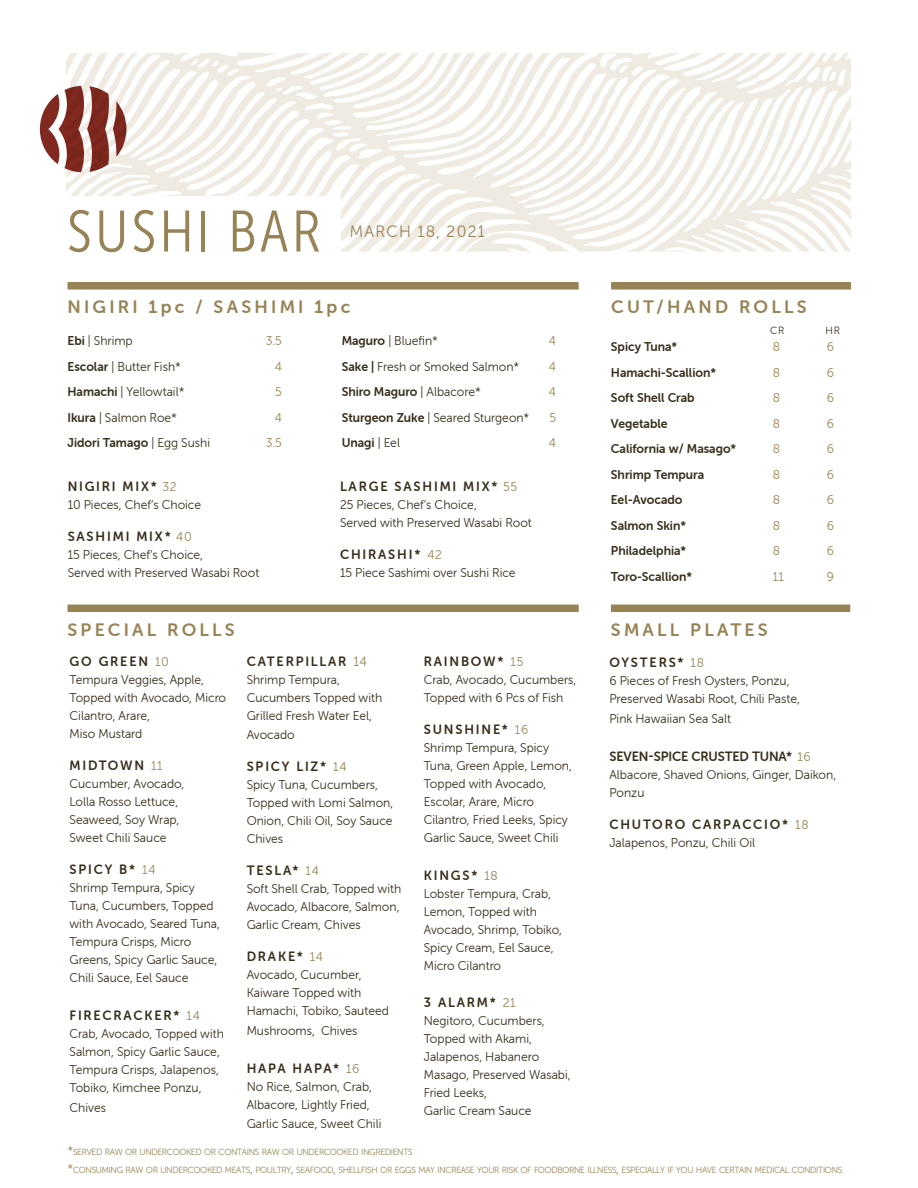
<style>
.page{position:relative;width:918px;height:1188px;background:#fff}
.page>*{position:absolute;margin:0;border:0;box-sizing:border-box;transform-origin:0 0}
.Large_Header{font:58.35px "Museo Sans Cond 300";letter-spacing:.06em;color:#978355}
.t1{font:18px "Museo Sans Rounded 700";letter-spacing:.18em;color:#978355}
.t2{font:16.5px "Museo Sans Rounded 300";letter-spacing:.08em;color:#978355;scale:.96 1}
.t3{font:13.5px "Museo Sans Rounded 700";letter-spacing:.14em;color:#392e1c;scale:.96 1}
.t4{font:13.5px "Museo Sans Rounded 700";letter-spacing:-.01em;color:#392e1c;scale:.96 1}
.t5{font:12.75px/18px "Museo Sans Rounded 300";color:#392e1c;scale:.96 1}
.t6{font:12.75px "Museo Sans Rounded 700";color:#382f1c;scale:.96 1}
.t7{font:12.75px "Museo Sans Rounded 300";color:#382f1c;scale:.96 1}
.t8{font:12.75px "Museo Sans Rounded 300";color:#978355;scale:.96 1}
.t9{font:10.5px "Museo Sans Rounded 300";color:#382f1c;scale:.96 1}
.Body___Description{font:8.85px "Museo Sans Rounded 300";letter-spacing:-.035em;color:#978355;scale:.96 1}
.s1{font-family:"Museo Sans Rounded 700"}
.s2{font-family:"Museo Sans Rounded 300"}
.s3{font-family:"Museo Sans Rounded 300";font-size:12.75px;color:#978355}
.s4{font-family:"Museo Sans Rounded 300";color:#978355}
.s5{font-size:12.75px}
</style>
<div class="page">
<svg style="left:66px;top:53px;width:785px;height:199px"></svg>
<div style="left:68px;top:605px;width:511px;height:7px;background:#978355"></div>
<div style="left:611px;top:605px;width:239px;height:7px;background:#978355"></div>
<div style="left:54px;top:197px;width:287px;height:73px;background:#fff"></div>
<svg style="left:40px;top:53px;width:98px;height:119px"></svg>
<div style="left:68px;top:282px;width:511px;height:8px;background:#978355"></div>
<div style="left:611px;top:282px;width:240px;height:8px;background:#978355"></div>
<p class="Large_Header" style="left:67px;top:200px;width:255px">SUSHI BAR</p>
<p class="t2" style="left:350px;top:223px;width:142px">MARCH 18, 2021</p>
<h2 class="t1" style="left:68px;top:297px;width:284px">NIGIRI 1pc / SASHIMI 1pc</h2>
<h2 class="t1" style="left:611px;top:297px;width:197px">CUT/HAND ROLLS</h2>
<p class="t7" style="left:68px;top:334px;width:69px"><span class="s1">Ebi</span> | Shrimp</p>
<p class="t8" style="left:266px;top:334px;width:18px">3.5</p>
<p class="t7" style="left:68px;top:360px;width:120px"><span class="s1">Escolar</span> | Butter Fish*</p>
<p class="t8" style="left:275px;top:360px;width:9px">4</p>
<p class="t7" style="left:68px;top:385px;width:123px"><span class="s1">Hamachi</span> | Yellowtail*</p>
<p class="t8" style="left:275px;top:385px;width:9px">5</p>
<p class="t7" style="left:68px;top:411px;width:116px"><span class="s1">Ikura</span> | Salmon Roe*</p>
<p class="t8" style="left:275px;top:411px;width:9px">4</p>
<p class="t6" style="left:68px;top:436px;width:150px">Jidori Tamago <span class="s2">| Egg Sushi</span></p>
<p class="t8" style="left:266px;top:436px;width:18px">3.5</p>
<p class="t3" style="left:68px;top:479px;width:115px">NIGIRI MIX* <span class="s3">32</span></p>
<p class="t5" style="left:68px;top:496px;width:141px">10 Pieces, Chef’s Choice</p>
<p class="t3" style="left:68px;top:529px;width:131px">SASHIMI MIX* <span class="s3">40</span></p>
<p class="t5" style="left:68px;top:546px;width:201px">15 Pieces, Chef’s Choice,<br>Served with Preserved Wasabi Root</p>
<p class="t7" style="left:342px;top:334px;width:102px"><span class="s1">Maguro</span> | Bluefin*</p>
<p class="t8" style="left:549px;top:334px;width:9px">4</p>
<p class="t7" style="left:342px;top:360px;width:187px"><span class="s1">Sake |</span> Fresh or Smoked Salmon*</p>
<p class="t8" style="left:549px;top:360px;width:9px">4</p>
<p class="t6" style="left:342px;top:385px;width:147px">Shiro Maguro <span class="s2">| Albacore*</span></p>
<p class="t8" style="left:549px;top:385px;width:9px">4</p>
<p class="t7" style="left:342px;top:411px;width:197px"><span class="s1">Sturgeon Zuke</span> | Seared Sturgeon*</p>
<p class="t8" style="left:549px;top:411px;width:9px">5</p>
<p class="t6" style="left:342px;top:436px;width:62px">Unagi <span class="s2">| Eel</span></p>
<p class="t8" style="left:549px;top:436px;width:9px">4</p>
<p class="t3" style="left:340px;top:479px;width:186px">LARGE SASHIMI MIX* <span class="s3">55</span></p>
<p class="t5" style="left:340px;top:496px;width:201px">25 Pieces, Chef’s Choice,<br>Served with Preserved Wasabi Root</p>
<p class="t3" style="left:340px;top:547px;width:108px">CHIRASHI* <span class="s3">42</span></p>
<p class="t5" style="left:340px;top:564px;width:184px">15 Piece Sashimi over Sushi Rice</p>
<p class="t9" style="left:770px;top:325px;width:16px">CR</p>
<p class="t9" style="left:825px;top:325px;width:17px">HR</p>
<p class="t6" style="left:611px;top:340px;width:71px">Spicy Tuna*</p>
<p class="t8" style="left:773px;top:340px;width:9px">8</p>
<p class="t8" style="left:827px;top:340px;width:9px">6</p>
<p class="t6" style="left:611px;top:365px;width:111px">Hamachi-Scallion*</p>
<p class="t8" style="left:773px;top:366px;width:9px">8</p>
<p class="t8" style="left:827px;top:366px;width:9px">6</p>
<p class="t6" style="left:611px;top:391px;width:89px">Soft Shell Crab</p>
<p class="t8" style="left:773px;top:391px;width:9px">8</p>
<p class="t8" style="left:827px;top:391px;width:9px">6</p>
<p class="t6" style="left:611px;top:416px;width:61px">Vegetable</p>
<p class="t8" style="left:773px;top:417px;width:9px">8</p>
<p class="t8" style="left:827px;top:417px;width:9px">6</p>
<p class="t6" style="left:611px;top:442px;width:132px">California w/ Masago*</p>
<p class="t8" style="left:773px;top:442px;width:9px">8</p>
<p class="t8" style="left:827px;top:442px;width:9px">6</p>
<p class="t6" style="left:611px;top:467px;width:99px">Shrimp Tempura</p>
<p class="t8" style="left:773px;top:468px;width:9px">8</p>
<p class="t8" style="left:827px;top:468px;width:9px">6</p>
<p class="t6" style="left:611px;top:493px;width:76px">Eel-Avocado</p>
<p class="t8" style="left:773px;top:493px;width:9px">8</p>
<p class="t8" style="left:827px;top:493px;width:9px">6</p>
<p class="t6" style="left:611px;top:518px;width:80px">Salmon Skin*</p>
<p class="t8" style="left:773px;top:519px;width:9px">8</p>
<p class="t8" style="left:827px;top:519px;width:9px">6</p>
<p class="t6" style="left:611px;top:544px;width:80px">Philadelphia*</p>
<p class="t8" style="left:773px;top:544px;width:9px">8</p>
<p class="t8" style="left:827px;top:544px;width:9px">6</p>
<p class="t6" style="left:611px;top:569px;width:86px">Toro-Scallion*</p>
<p class="t8" style="left:773px;top:570px;width:13px">11</p>
<p class="t8" style="left:827px;top:570px;width:9px">9</p>
<h2 class="t1" style="left:68px;top:620px;width:169px">SPECIAL ROLLS</h2>
<h2 class="t1" style="left:611px;top:620px;width:158px">SMALL PLATES</h2>
<p class="t3" style="left:70px;top:653px;width:105px">GO GREEN <span class="s3">10</span></p>
<p class="t5" style="left:70px;top:670px;width:165px">Tempura Veggies, Apple,<br>Topped with Avocado, Micro<br>Cilantro, Arare,<br>Miso Mustard</p>
<p class="t3" style="left:70px;top:758px;width:99px">MIDTOWN <span class="s3">11</span></p>
<p class="t5" style="left:70px;top:775px;width:121px">Cucumber, Avocado,<br>Lolla Rosso Lettuce,<br>Seaweed, Soy Wrap,<br>Sweet Chili Sauce</p>
<p class="t3" style="left:70px;top:862px;width:91px">SPICY B* <span class="s3">14</span></p>
<p class="t5" style="left:70px;top:879px;width:158px">Shrimp Tempura, Spicy<br>Tuna, Cucumbers, Topped with Avocado, Seared Tuna,<br>Tempura Crisps, Micro<br>Greens, Spicy Garlic Sauce,<br>Chili Sauce, Eel Sauce</p>
<p class="t3" style="left:70px;top:1008px;width:137px">FIRECRACKER* <span class="s3">14</span></p>
<p class="t5" style="left:70px;top:1025px;width:162px">Crab, Avocado, Topped with<br>Salmon, Spicy Garlic Sauce,<br>Tempura Crisps, Jalapenos,<br>Tobiko, Kimchee Ponzu,</p>
<p class="t5" style="left:70px;top:1098px;width:40px">Chives</p>
<p class="t3" style="left:247px;top:653px;width:127px">CATERPILLAR <span class="s4">14</span></p>
<p class="t5" style="left:247px;top:670px;width:143px">Shrimp Tempura,<br>Cucumbers Topped with<br>Grilled Fresh Water Eel,</p>
<p class="t5" style="left:247px;top:726px;width:52px">Avocado</p>
<p class="t3" style="left:247px;top:759px;width:106px">SPICY LIZ* <span class="s3">14</span></p>
<p class="t5" style="left:247px;top:776px;width:154px">Spicy Tuna, Cucumbers,<br>Topped with Lomi Salmon,<br>Onion, Chili Oil, Soy Sauce<br>Chives</p>
<p class="t3" style="left:247px;top:863px;width:77px">TESLA* <span class="s3">14</span></p>
<p class="t5" style="left:247px;top:880px;width:163px">Soft Shell Crab, Topped with<br>Avocado, Albacore, Salmon,<br>Garlic Cream, Chives</p>
<p class="t3" style="left:247px;top:949px;width:81px">DRAKE* <span class="s3">14</span></p>
<p class="t5" style="left:247px;top:966px;width:150px">Avocado, Cucumber,<br>Kaiware Topped with<br>Hamachi, Tobiko, Sauteed</p>
<p class="t5" style="left:247px;top:1021px;width:117px">Mushrooms, Chives</p>
<p class="t3" style="left:247px;top:1061px;width:119px">HAPA HAPA* <span class="s3">16</span></p>
<p class="t5" style="left:247px;top:1078px;width:132px">No Rice, Salmon, Crab,<br>Albacore, Lightly Fried,</p>
<p class="t5" style="left:247px;top:1115px;width:142px">Garlic Sauce, Sweet Chili</p>
<p class="t3" style="left:424px;top:653px;width:105px">RAINBOW* <span class="s3">15</span></p>
<p class="t5" style="left:424px;top:670px;width:160px">Crab, Avocado, Cucumbers,<br>Topped with 6 Pcs of Fish</p>
<p class="t3" style="left:424px;top:722px;width:110px">SUNSHINE* <span class="s3">16</span></p>
<p class="t5" style="left:424px;top:739px;width:156px">Shrimp Tempura, Spicy<br>Tuna, Green Apple, Lemon,<br>Topped with Avocado,<br>Escolar, Arare, Micro<br>Cilantro, Fried Leeks, Spicy<br>Garlic Sauce, Sweet Chili</p>
<p class="t3" style="left:424px;top:868px;width:79px">KINGS* <span class="s3">18</span></p>
<p class="t5" style="left:424px;top:885px;width:146px">Lobster Tempura, Crab,<br>Lemon, Topped with<br>Avocado, Shrimp, Tobiko,<br>Spicy Cream, Eel Sauce,<br>Micro Cilantro</p>
<p class="t3" style="left:424px;top:995px;width:97px">3 ALARM* <span class="s3">21</span></p>
<p class="t5" style="left:424px;top:1012px;width:154px">Negitoro, Cucumbers,<br>Topped with Akami,<br>Jalapenos, Habanero<br>Masago, Preserved Wasabi,<br>Fried Leeks,<br>Garlic Cream Sauce</p>
<p class="t3" style="left:609px;top:655px;width:100px">OYSTERS* <span class="s3">18</span></p>
<p class="t5" style="left:609px;top:672px;width:200px">6 Pieces of Fresh Oysters, Ponzu,<br>Preserved Wasabi Root, Chili Paste,</p>
<p class="t5" style="left:609px;top:709px;width:128px">Pink Hawaiian Sea Salt</p>
<p class="t4" style="left:609px;top:749px;width:211px">SEVEN-SPICE CRUSTED TUNA* <span class="s3">16</span></p>
<p class="t5" style="left:609px;top:766px;width:238px">Albacore, Shaved Onions, Ginger, Daikon,<br>Ponzu</p>
<p class="t3" style="left:609px;top:817px;width:209px">CHUTORO CARPACCIO* <span class="s3">18</span></p>
<p class="t5" style="left:609px;top:834px;width:153px">Jalapenos, Ponzu, Chili Oil</p>
<p class="Body___Description" style="left:68px;top:1148px;width:361px"><span class="s5">*</span>SERVED RAW OR UNDERCOOKED OR CONTAINS RAW OR UNDERCOOKED INGREDIENTS</p>
<p class="Body___Description" style="left:68px;top:1166px;width:809px"><span class="s5">*</span>CONSUMING RAW OR UNDERCOOKED MEATS<span class="s5">,</span> POULTRY<span class="s5">,</span> SEAFOOD<span class="s5">,</span> SHELLFISH OR EGGS MAY INCREASE YOUR RISK OF FOODBORNE ILLNESS<span class="s5">,</span> ESPECIALLY IF YOU HAVE CERTAIN MEDICAL CONDITIONS</p>
</div>
